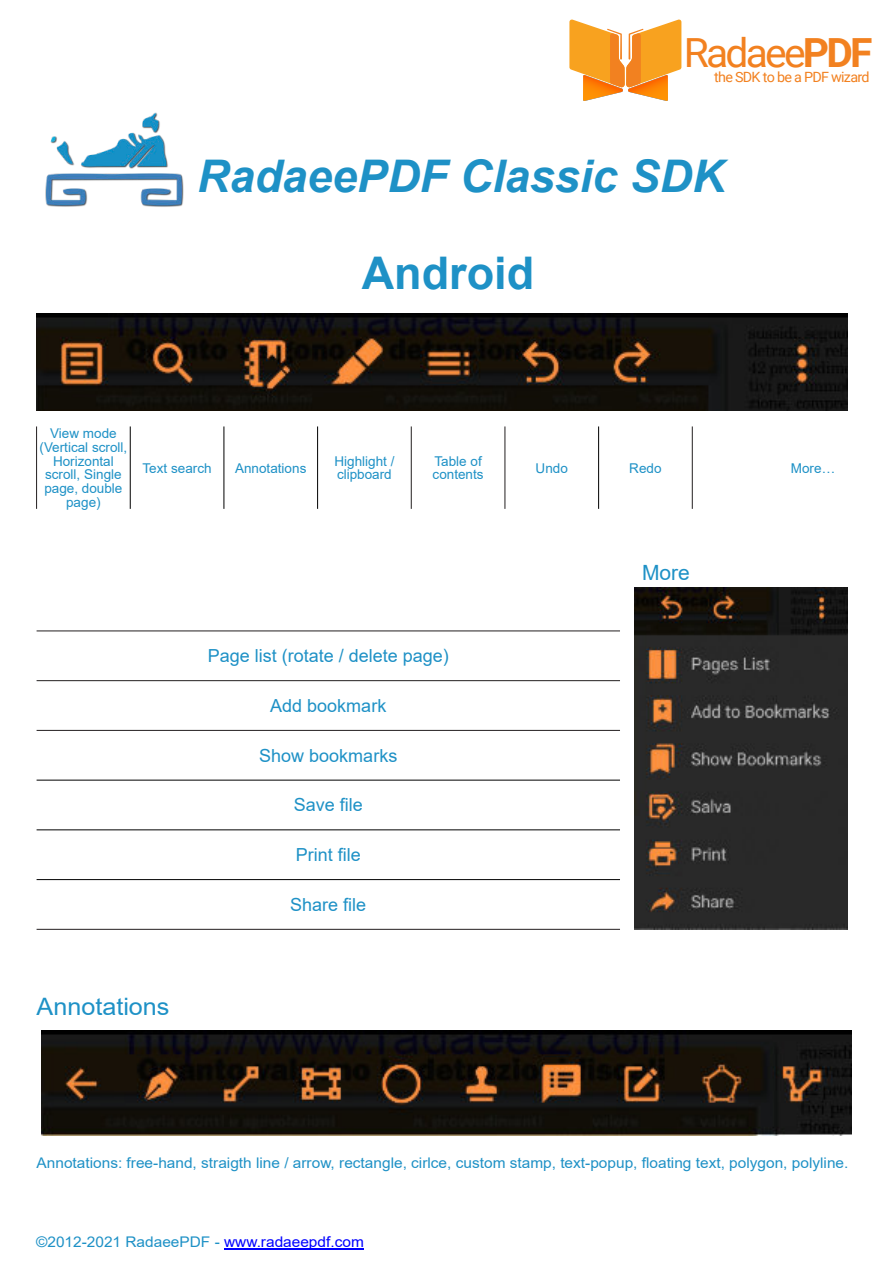
<style>
.page{position:relative;width:893px;height:1263px;background:#fff}
.page>*{position:absolute;margin:0;border:0;box-sizing:border-box;transform-origin:0 0}
.t1{font:italic 700 45px "Arial";color:#1e91c6}
.t2{font:700 45px "Arial";color:#1e91c6}
.t3{font:40.2px "Roboto";letter-spacing:-.07em;color:#f28120}
.t4{font:24px "Arial";color:#1e91c6;scale:1.05 1}
.t5{font:21px "Arial";color:#1e91c6}
.t6{font:18px "Arial";color:#1e91c6}
.t7{font:14.7px "Arial";color:#1e91c6;scale:1.05 1}
.t8{font:14.1px "Roboto";letter-spacing:-.05em;color:#f28120}
.t9{font:13.5px/14px "Arial";color:#1e91c6}
.s1{font-weight:700}
.s2{color:#00f}
</style>
<div class="page">
<img style="left:45px;top:112px;width:139px;height:95px">
<hr style="left:130px;top:426px;width:1px;height:83px;background:#000">
<hr style="left:224px;top:426px;width:1px;height:83px;background:#000">
<hr style="left:317px;top:426px;width:1px;height:83px;background:#000">
<hr style="left:598px;top:426px;width:1px;height:83px;background:#000">
<hr style="left:36px;top:426px;width:1px;height:83px;background:#231f20">
<hr style="left:411px;top:426px;width:1px;height:83px;background:#231f20">
<hr style="left:505px;top:426px;width:1px;height:83px;background:#231f20">
<hr style="left:692px;top:426px;width:1px;height:83px;background:#231f20">
<hr style="left:37px;top:780px;width:583px;height:1px;background:#000">
<hr style="left:37px;top:829px;width:583px;height:1px;background:#000">
<hr style="left:37px;top:879px;width:583px;height:1px;background:#000">
<hr style="left:37px;top:630px;width:583px;height:1px;background:#231f20">
<hr style="left:37px;top:680px;width:583px;height:1px;background:#231f20">
<hr style="left:37px;top:730px;width:583px;height:1px;background:#231f20">
<hr style="left:37px;top:929px;width:583px;height:1px;background:#231f20">
<hr style="left:224px;top:1248px;width:140px;height:1px;background:#00f">
<img style="left:628px;top:87px;width:39px;height:14px">
<img style="left:584px;top:87px;width:39px;height:14px">
<svg style="left:569px;top:19px;width:112px;height:68px"></svg>
<img style="left:37px;top:314px;width:810px;height:96px">
<img style="left:634px;top:588px;width:213px;height:341px">
<img style="left:41px;top:1030px;width:811px;height:105px">
<h2 class="t3" style="left:684px;top:37px;width:190px">Radaee<span class="s1">PDF</span></h2>
<p class="t8" style="left:714px;top:71px;width:157px">the SDK to be a PDF wizard</p>
<h1 class="t1" style="left:197px;top:159px;width:529px">RadaeePDF Classic SDK</h1>
<h1 class="t2" style="left:362px;top:256px;width:174px">Android</h1>
<p class="t9" style="left:40px;top:427px;width:89px;text-align:center">View mode (Vertical scroll,<br>Horizontal scroll, Single page, double page)</p>
<p class="t9" style="left:143px;top:462px;width:71px">Text search</p>
<p class="t9" style="left:235px;top:462px;width:73px">Annotations</p>
<p class="t9" style="left:334px;top:455px;width:62px">Highlight / clipboard</p>
<p class="t9" style="left:433px;top:455px;width:53px">Table of contents</p>
<p class="t9" style="left:536px;top:462px;width:34px">Undo</p>
<p class="t9" style="left:629px;top:462px;width:34px">Redo</p>
<p class="t9" style="left:791px;top:462px;width:46px">More…</p>
<h3 class="t5" style="left:642px;top:565px;width:49px">More</h3>
<p class="t6" style="left:208px;top:649px;width:243px">Page list (rotate / delete page)</p>
<p class="t6" style="left:270px;top:699px;width:118px">Add bookmark</p>
<p class="t6" style="left:259px;top:749px;width:140px">Show bookmarks</p>
<p class="t6" style="left:294px;top:798px;width:71px">Save file</p>
<p class="t6" style="left:296px;top:848px;width:67px">Print file</p>
<p class="t6" style="left:290px;top:898px;width:78px">Share file</p>
<h3 class="t4" style="left:37px;top:997px;width:128px">Annotations</h3>
<p class="t7" style="left:37px;top:1157px;width:775px">Annotations: free-hand, straigth line / arrow, rectangle, cirlce, custom stamp, text-popup, floating text, polygon, polyline.</p>
<p class="t7" style="left:36px;top:1236px;width:314px">©2012-2021 RadaeePDF - <span class="s2">www.radaeepdf.com</span></p>
</div>
